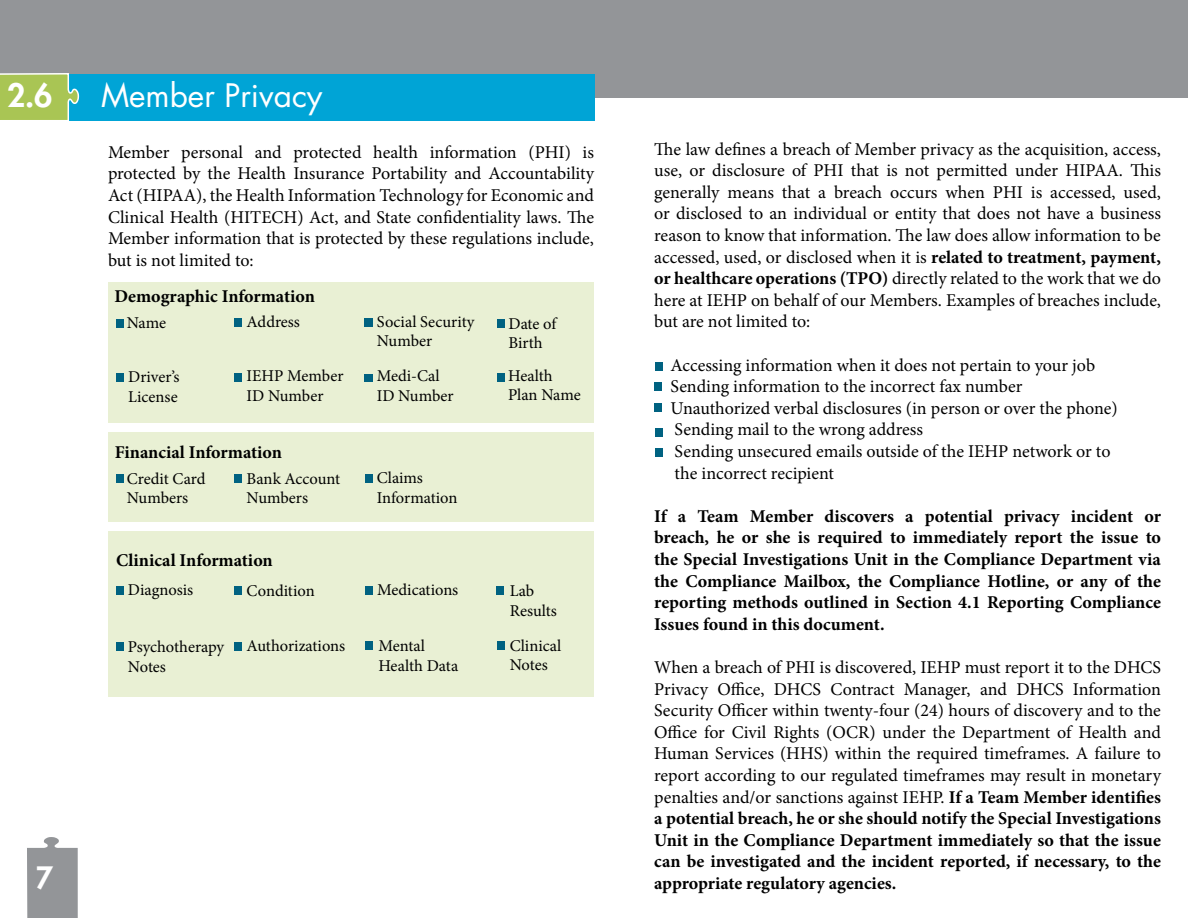
<style>
.page{position:relative;width:1188px;height:918px;background:#fff}
.page>*{position:absolute;margin:0;border:0;box-sizing:border-box;transform-origin:0 0}
.t1{font:31.5px "Futura LT";color:#fff}
.t2{font:800 31.5px "Futura LT";color:#fff}
.t3{font:800 30px "Futura LT";color:#fff}
.t4{font:18px/21.6px "Minion Pro";color:#000;text-align:justify}
.t5{font:700 18px/21.6px "Minion Pro";color:#000;text-align:justify}
.t6{font:16.5px/19.8px "Minion Pro";color:#000}
.s1{font-weight:700}
</style>
<div class="page">
<svg style="left:27px;top:837px;width:51px;height:81px;background:#9fa0a3"></svg>
<div style="left:108px;top:532px;width:485px;height:165px;background:#e9f0d4"></div>
<div style="left:108px;top:433px;width:485px;height:89px;background:#e9f0d4"></div>
<div style="left:108px;top:282px;width:485px;height:141px;background:#e9f0d4"></div>
<div style="left:0;top:0;width:1188px;height:98px;background:#939598"></div>
<div style="left:68px;top:74px;width:527px;height:46px;background:#00a4d6"></div>
<svg style="left:0;top:73px;width:80px;height:48px;background:#9dc56e"></svg>
<div style="left:116px;top:320px;width:8px;height:8px;background:#006281"></div>
<div style="left:234px;top:319px;width:8px;height:8px;background:#006281"></div>
<div style="left:364px;top:318px;width:9px;height:8px;background:#006281"></div>
<div style="left:497px;top:319px;width:7px;height:8px;background:#006281"></div>
<div style="left:116px;top:374px;width:8px;height:8px;background:#006281"></div>
<div style="left:234px;top:374px;width:7px;height:8px;background:#006281"></div>
<div style="left:364px;top:374px;width:9px;height:8px;background:#006281"></div>
<div style="left:497px;top:374px;width:8px;height:8px;background:#006281"></div>
<div style="left:116px;top:474px;width:8px;height:8px;background:#006281"></div>
<div style="left:234px;top:474px;width:8px;height:8px;background:#006281"></div>
<div style="left:366px;top:474px;width:7px;height:8px;background:#006281"></div>
<div style="left:116px;top:586px;width:8px;height:8px;background:#006281"></div>
<div style="left:234px;top:586px;width:8px;height:8px;background:#006281"></div>
<div style="left:365px;top:586px;width:7px;height:8px;background:#006281"></div>
<div style="left:496px;top:586px;width:8px;height:8px;background:#006281"></div>
<div style="left:116px;top:642px;width:8px;height:8px;background:#006281"></div>
<div style="left:234px;top:643px;width:8px;height:8px;background:#006281"></div>
<div style="left:365px;top:641px;width:7px;height:8px;background:#006281"></div>
<div style="left:497px;top:642px;width:7px;height:8px;background:#006281"></div>
<div style="left:655px;top:362px;width:7px;height:8px;background:#006281"></div>
<div style="left:654px;top:383px;width:8px;height:8px;background:#006281"></div>
<div style="left:654px;top:404px;width:8px;height:8px;background:#006281"></div>
<div style="left:655px;top:428px;width:7px;height:8px;background:#006281"></div>
<div style="left:655px;top:448px;width:7px;height:8px;background:#006281"></div>
<h1 class="t2" style="left:7px;top:75px;width:47px">2.6</h1>
<h1 class="t1" style="left:101px;top:75px;width:223px">Member Privacy</h1>
<p class="t4" style="left:108px;top:141px;width:488px">Member personal and protected health information (PHI) is protected by the Health Insurance Portability and Accountability Act (HIPAA), the Health Information Technology for Economic and Clinical Health (HITECH) Act, and State confidentiality laws. The Member information that is protected by these regulations include, but is not limited to:</p>
<p class="t4" style="left:654px;top:138px;width:508px">The law defines a breach of Member privacy as the acquisition, access, use, or disclosure of PHI that is not permitted under HIPAA. This generally means that a breach occurs when PHI is accessed, used, or disclosed to an individual or entity that does not have a business reason to know that information. The law does allow information to be accessed, used, or disclosed when it is <span class="s1">related to treatment, payment, or healthcare operations (TPO)</span> directly related to the work that we do here at IEHP on behalf of our Members. Examples of breaches include, but are not limited to:</p>
<p class="t4" style="left:671px;top:354px;width:449px;text-align:left">Accessing information when it does not pertain to your job Sending information to the incorrect fax number Unauthorized verbal disclosures (in person or over the phone)<br>Sending mail to the wrong address<br>Sending unsecured emails outside of the IEHP network or to the incorrect recipient</p>
<p class="t5" style="left:654px;top:505px;width:508px">If a Team Member discovers a potential privacy incident or breach, he or she is required to immediately report the issue to the Special Investigations Unit in the Compliance Department via the Compliance Mailbox, the Compliance Hotline, or any of the reporting methods outlined in Section 4.1 Reporting Compliance Issues found in this document.</p>
<p class="t4" style="left:654px;top:657px;width:508px">When a breach of PHI is discovered, IEHP must report it to the DHCS Privacy Office, DHCS Contract Manager, and DHCS Information Security Officer within twenty-four (24) hours of discovery and to the Office for Civil Rights (OCR) under the Department of Health and Human Services (HHS) within the required timeframes. A failure to report according to our regulated timeframes may result in monetary penalties and/or sanctions against IEHP. <span class="s1">If a Team Member identifies a potential breach, he or she should notify the Special Investigations Unit in the Compliance Department immediately so that the issue can be investigated and the incident reported, if necessary, to the appropriate regulatory agencies.</span></p>
<p class="t5" style="left:114px;top:286px;width:202px">Demographic Information</p>
<p class="t6" style="left:127px;top:313px;width:41px">Name</p>
<p class="t6" style="left:247px;top:312px;width:55px">Address</p>
<p class="t6" style="left:377px;top:312px;width:99px">Social Security<br>Number</p>
<p class="t6" style="left:508px;top:314px;width:49px">Date of<br>Birth</p>
<p class="t6" style="left:128px;top:367px;width:53px">Driver’s<br>License</p>
<p class="t6" style="left:247px;top:366px;width:98px">IEHP Member<br>ID Number</p>
<p class="t6" style="left:377px;top:366px;width:78px">Medi-Cal<br>ID Number</p>
<p class="t6" style="left:508px;top:366px;width:74px">Health<br>Plan Name</p>
<p class="t5" style="left:115px;top:441px;width:169px">Financial Information</p>
<p class="t6" style="left:127px;top:468px;width:80px">Credit Card<br>Numbers</p>
<p class="t6" style="left:247px;top:468px;width:95px">Bank Account<br>Numbers</p>
<p class="t6" style="left:377px;top:468px;width:82px">Claims<br>Information</p>
<p class="t5" style="left:116px;top:549px;width:158px">Clinical Information</p>
<p class="t6" style="left:128px;top:580px;width:67px">Diagnosis</p>
<p class="t6" style="left:247px;top:581px;width:70px">Condition</p>
<p class="t6" style="left:377px;top:580px;width:83px">Medications</p>
<p class="t6" style="left:510px;top:581px;width:49px">Lab<br>Results</p>
<p class="t6" style="left:247px;top:636px;width:100px">Authorizations</p>
<p class="t6" style="left:510px;top:635px;width:53px">Clinical<br>Notes</p>
<p class="t6" style="left:128px;top:637px;width:98px">Psychotherapy<br>Notes</p>
<p class="t6" style="left:378px;top:636px;width:81px">Mental<br>Health Data</p>
<h2 class="t3" style="left:36px;top:858px;width:19px">7</h2>
</div>
